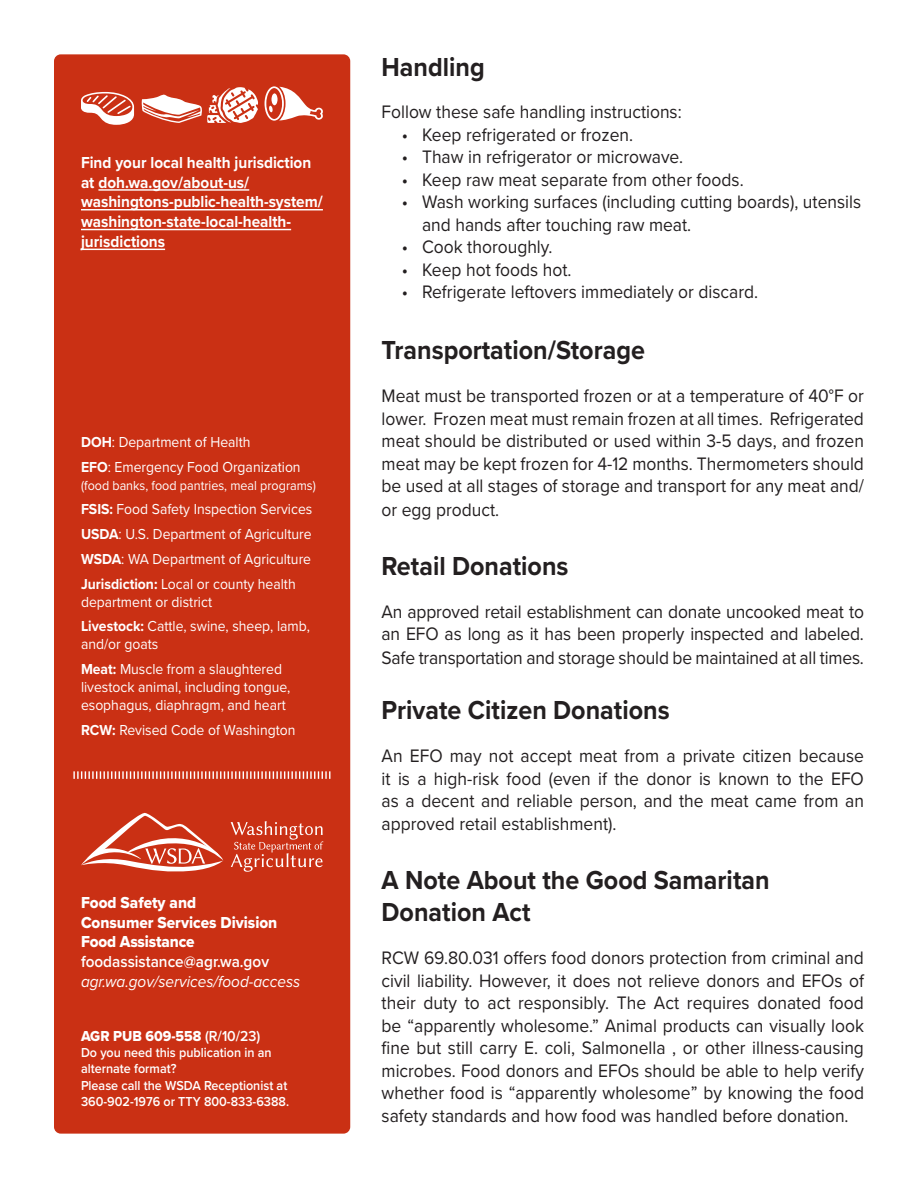
<style>
.page{position:relative;width:918px;height:1188px;background:#fff}
.page>*{position:absolute;margin:0;border:0;box-sizing:border-box;transform-origin:0 0}
.t1{font:700 27px/32.4px "Proxima Nova";color:#231f20;scale:.93 1}
.t2{font:18.75px/22.5px "Proxima Nova";color:#231f20;text-align:justify;scale:.93 1}
.t3{font:700 16.5px/19.8px "Proxima Nova";color:#fff;scale:.93 1}
.t4{font:16.5px/19.8px "Proxima Nova Extrabld";color:#fff;scale:.93 1}
.t5{font:italic 16.5px "Proxima Nova";color:#fff;scale:.93 1}
.t6{font:600 16.5px "Proxima Nova";color:#fff;scale:.93 1}
.t7{font:15px/24.8px "Proxima Nova";color:#fff;scale:.93 1}
.t8{font:15px "Proxima Nova Extrabld";color:#fff;scale:.93 1}
.t9{font:600 13.5px/16.2px "Proxima Nova";color:#fff;scale:.93 1}
.t10{font:13.5px "Proxima Nova";color:#fff;scale:.93 1}
.s1{font-weight:700}
.s2{font-family:"Proxima Nova";font-weight:600}
</style>
<div class="page">
<div style="left:54px;top:54px;width:296px;height:1080px;background:#ca3014;border-radius:7px"></div>
<hr style="left:98px;top:189px;width:151px;height:2px;background:#fff">
<hr style="left:81px;top:209px;width:242px;height:1px;background:#fff">
<hr style="left:81px;top:229px;width:210px;height:1px;background:#fff">
<hr style="left:81px;top:249px;width:84px;height:1px;background:#fff">
<svg style="left:81px;top:812px;width:142px;height:60px"></svg>
<svg style="left:231px;top:821px;width:92px;height:51px"></svg>
<svg style="left:73px;top:771px;width:257px;height:8px"></svg>
<svg style="left:81px;top:92px;width:53px;height:33px"></svg>
<svg style="left:265px;top:86px;width:58px;height:35px"></svg>
<svg style="left:142px;top:87px;width:116px;height:36px"></svg>
<p class="t3" style="left:81px;top:152px;width:262px">Find your local health jurisdiction at doh.wa.gov/about-us/ washingtons-public-health-system/ washington-state-local-health&shy;jurisdictions</p>
<p class="t7" style="left:81px;top:429px;width:238px"><span class="s1">DOH</span>: Department of Health<br><span class="s1">EFO</span>: Emergency Food Organization</p>
<p class="t10" style="left:81px;top:475px;width:254px">(food banks, food pantries, meal programs)</p>
<p class="t7" style="left:81px;top:496px;width:250px;text-align:justify"><span class="s1">FSIS:</span> Food Safety Inspection Services <span class="s1">USDA</span>: U.S. Department of Agriculture <span class="s1">WSDA</span>: WA Department of Agriculture <span class="s1">Jurisdiction:</span> Local or county health</p>
<p class="t7" style="left:81px;top:589px;width:248px">department or district<br><span class="s1">Livestock:</span> Cattle, swine, sheep, lamb,</p>
<p class="t7" style="left:81px;top:631px;width:218px">and/or goats<br><span class="s1">Meat:</span> Muscle from a slaughtered</p>
<p class="t7" style="left:81px;top:677px;width:227px;line-height:18px">livestock animal, including tongue, esophagus, diaphragm, and heart</p>
<p class="t7" style="left:81px;top:717px;width:232px"><span class="s1">RCW:</span> Revised Code of Washington</p>
<p class="t4" style="left:81px;top:892px;width:213px">Food Safety and<br>Consumer Services Division<br>Food Assistance</p>
<p class="t6" style="left:81px;top:949px;width:204px">foodassistance@agr.wa.gov</p>
<p class="t5" style="left:81px;top:969px;width:237px">agr.wa.gov/services/food-access</p>
<p class="t8" style="left:81px;top:1025px;width:194px">AGR PUB 609-558 <span class="s2">(R/10/23)</span></p>
<p class="t9" style="left:81px;top:1044px;width:225px">Do you need this publication in an alternate format?<br>Please call the WSDA Receptionist at<br>360-902-1976 or TTY 800-833-6388.</p>
<h1 class="t1" style="left:382px;top:50px;width:112px">Handling</h1>
<p class="t2" style="left:382px;top:100px;width:324px">Follow these safe handling instructions:</p>
<p class="t2" style="left:402px;top:123px;width:250px">• Keep refrigerated or frozen.</p>
<p class="t2" style="left:402px;top:145px;width:304px">• Thaw in refrigerator or microwave.</p>
<p class="t2" style="left:402px;top:168px;width:369px">• Keep raw meat separate from other foods.</p>
<p class="t2" style="left:422px;top:190px;width:474px;text-indent:-20px">• Wash working surfaces (including cutting boards), utensils and hands after touching raw meat.</p>
<p class="t2" style="left:402px;top:235px;width:163px">• Cook thoroughly.</p>
<p class="t2" style="left:402px;top:258px;width:184px">• Keep hot foods hot.</p>
<p class="t2" style="left:402px;top:280px;width:385px">• Refrigerate leftovers immediately or discard.</p>
<h1 class="t1" style="left:382px;top:334px;width:285px">Transportation/Storage</h1>
<p class="t2" style="left:382px;top:384px;width:520px">Meat must be transported frozen or at a temperature of 40°F or lower. Frozen meat must remain frozen at all times. Refrigerated meat should be distributed or used within 3-5 days, and frozen meat may be kept frozen for 4-12 months. Thermometers should be used at all stages of storage and transport for any meat and/ or egg product.</p>
<h1 class="t1" style="left:382px;top:549px;width:202px">Retail Donations</h1>
<p class="t2" style="left:382px;top:599px;width:520px;line-height:23px">An approved retail establishment can donate uncooked meat to an EFO as long as it has been properly inspected and labeled.<br>Safe transportation and storage should be maintained at all times.</p>
<h1 class="t1" style="left:382px;top:694px;width:311px">Private Citizen Donations</h1>
<p class="t2" style="left:382px;top:744px;width:520px">An EFO may not accept meat from a private citizen because it is a high-risk food (even if the donor is known to the EFO as a decent and reliable person, and the meat came from an approved retail establishment).</p>
<h1 class="t1" style="left:382px;top:863px;width:419px">A Note About the Good Samaritan<br>Donation Act</h1>
<p class="t2" style="left:382px;top:946px;width:520px">RCW 69.80.031 offers food donors protection from criminal and civil liability. However, it does not relieve donors and EFOs of their duty to act responsibly. The Act requires donated food be “apparently wholesome.” Animal products can visually look fine but still carry E. coli, Salmonella , or other illness-causing microbes. Food donors and EFOs should be able to help verify whether food is “apparently wholesome” by knowing the food safety standards and how food was handled before donation.</p>
</div>
